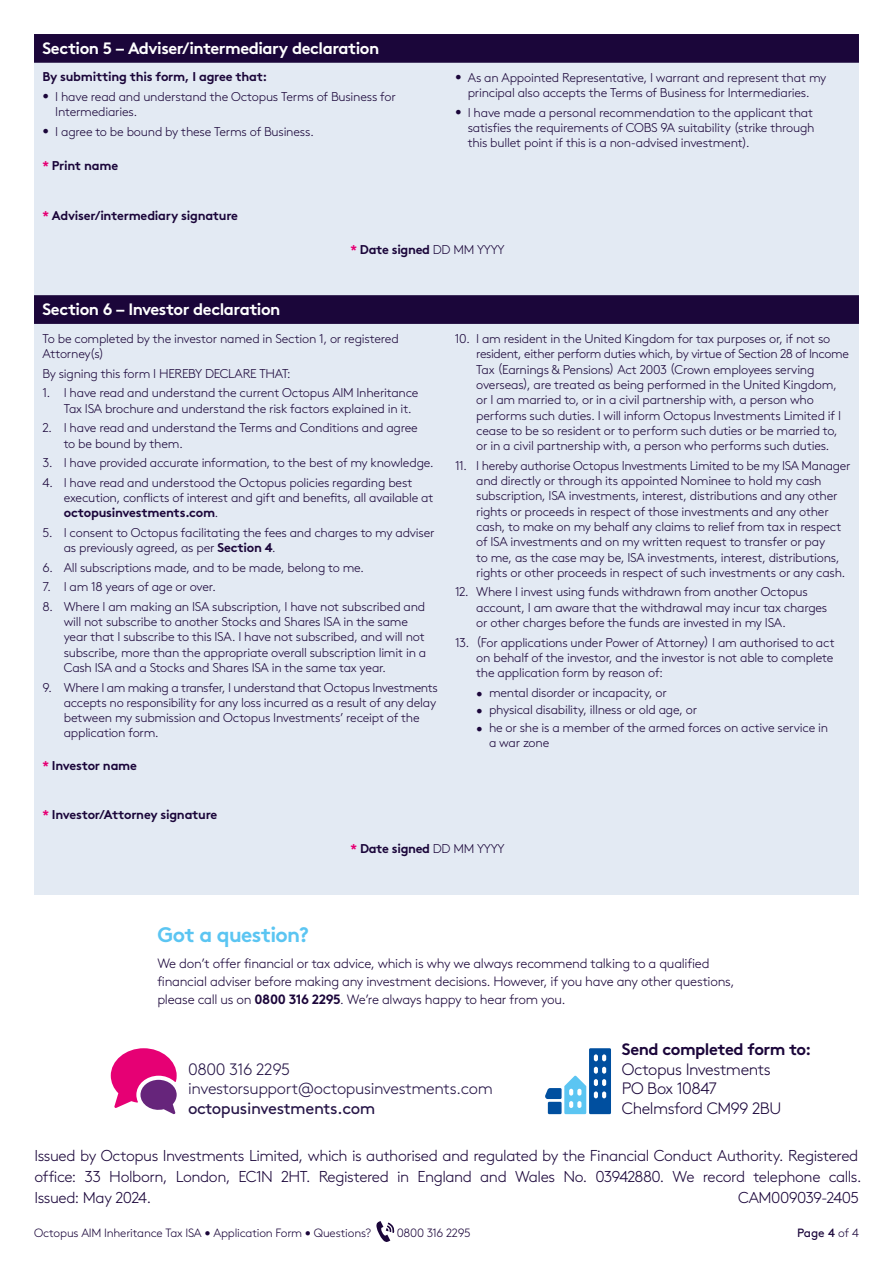
<style>
.page{position:relative;width:893px;height:1263px;background:#fff}
.page>*{position:absolute;margin:0;border:0;box-sizing:border-box;transform-origin:0 0}
.t1{font:700 21px "Brown";letter-spacing:-.03em;color:#5bc5f2}
.t2{font:700 16.5px "Brown";letter-spacing:-.03em;color:#fff}
.t3{font:300 16.5px/19.8px "Brown";letter-spacing:-.025em;color:#261547}
.t4{font:300 16.5px/19.8px "Brown";letter-spacing:-.035em;color:#1b063a}
.t5{font:16.5px "Brown";letter-spacing:-.025em;color:#261547}
.t6{font:700 16.5px "Brown";letter-spacing:-.025em;color:#1b063a}
.t7{font:300 15.75px/21px "Brown";letter-spacing:-.03em;color:#1b063a}
.t8{font:300 13.5px/18px "Brown";letter-spacing:-.02em;color:#1b063a}
.t9{font:300 12.75px/15.3px "Brown";letter-spacing:-.02em;color:#1b063a}
.t10{font:700 12.75px "Brown";letter-spacing:-.02em;color:#1b063a}
.t11{font:300 12px "Brown";letter-spacing:-.02em;color:#1b063a}
.t12{font:12px "Brown";color:#1b063a}
.s1{color:#e60074}
.s2{font-weight:300}
.s3{font-weight:700}
</style>
<div class="page">
<svg style="left:376px;top:1221px;width:18px;height:21px"></svg>
<svg style="left:34px;top:34px;width:825px;height:290px;background:#bbbcce"></svg>
<div style="left:34px;top:329px;width:825px;height:560px;background:#e3eaf3"></div>
<svg style="left:111px;top:1048px;width:66px;height:66px"></svg>
<svg style="left:545px;top:1048px;width:66px;height:66px"></svg>
<p class="t2" style="left:43px;top:35px;width:338px">Section 5 – Adviser/intermediary declaration</p>
<p class="t10" style="left:43px;top:67px;width:226px">By submitting this form, I agree that:</p>
<p class="t9" style="left:55px;top:88px;width:342px;text-indent:-13px">• I have read and understand the Octopus Terms of Business for<br>Intermediaries.</p>
<p class="t9" style="left:43px;top:123px;width:273px">• I agree to be bound by these Terms of Business.</p>
<p class="t10" style="left:43px;top:155px;width:77px"><span class="s1">*</span> Print name</p>
<p class="t10" style="left:43px;top:205px;width:197px"><span class="s1">*</span> Adviser/intermediary signature</p>
<p class="t9" style="left:455px;top:69px;width:373px;text-align:center">• As an Appointed Representative, I warrant and represent that my principal also accepts the Terms of Business for Intermediaries.</p>
<p class="t9" style="left:468px;top:104px;width:348px;text-align:justify;text-indent:-13px">• I have made a personal recommendation to the applicant that satisfies the requirements of COBS 9A suitability (strike through this bullet point if this is a non-advised investment).</p>
<p class="t10" style="left:351px;top:239px;width:156px"><span class="s1">*</span> Date signed <span class="s2">DD MM YYYY</span></p>
<p class="t2" style="left:43px;top:296px;width:239px">Section 6 – Investor declaration</p>
<p class="t9" style="left:43px;top:330px;width:358px">To be completed by the investor named in Section 1, or registered<br>Attorney(s)</p>
<p class="t9" style="left:43px;top:365px;width:250px">By signing this form I HEREBY DECLARE THAT:</p>
<p class="t9" style="left:64px;top:384px;width:356px;text-indent:-21px">1. I have read and understand the current Octopus AIM Inheritance<br>Tax ISA brochure and understand the risk factors explained in it.</p>
<p class="t9" style="left:64px;top:419px;width:356px;text-indent:-21px">2. I have read and understand the Terms and Conditions and agree to be bound by them.</p>
<p class="t9" style="left:43px;top:454px;width:393px">3. I have provided accurate information, to the best of my knowledge.</p>
<p class="t9" style="left:64px;top:474px;width:371px;text-indent:-21px">4. I have read and understood the Octopus policies regarding best execution, conflicts of interest and gift and benefits, all available at <span class="s3">octopusinvestments.com</span>.</p>
<p class="t9" style="left:64px;top:524px;width:372px;text-indent:-21px">5. I consent to Octopus facilitating the fees and charges to my adviser as previously agreed, as per <span class="s3">Section 4</span>.</p>
<p class="t9" style="left:42px;top:559px;width:323px">6. All subscriptions made, and to be made, belong to me.</p>
<p class="t9" style="left:42px;top:578px;width:175px">7. I am 18 years of age or over.</p>
<p class="t9" style="left:64px;top:598px;width:364px;text-indent:-21px">8. Where I am making an ISA subscription, I have not subscribed and will not subscribe to another Stocks and Shares ISA in the same year that I subscribe to this ISA. I have not subscribed, and will not subscribe, more than the appropriate overall subscription limit in a Cash ISA and a Stocks and Shares ISA in the same tax year.</p>
<p class="t9" style="left:64px;top:678px;width:376px;text-indent:-21px">9. Where I am making a transfer, I understand that Octopus Investments accepts no responsibility for any loss incurred as a result of any delay between my submission and Octopus Investments’ receipt of the application form.</p>
<p class="t10" style="left:43px;top:755px;width:96px"><span class="s1">*</span> Investor name</p>
<p class="t10" style="left:43px;top:804px;width:176px"><span class="s1">*</span> Investor/Attorney signature</p>
<p class="t9" style="left:476px;top:330px;width:374px;text-indent:-21px">10. I am resident in the United Kingdom for tax purposes or, if not so resident, either perform duties which, by virtue of Section 28 of Income Tax (Earnings &amp; Pensions) Act 2003 (Crown employees serving overseas), are treated as being performed in the United Kingdom, or I am married to, or in a civil partnership with, a person who performs such duties. I will inform Octopus Investments Limited if I cease to be so resident or to perform such duties or be married to, or in a civil partnership with, a person who performs such duties.</p>
<p class="t9" style="left:476px;top:457px;width:376px;text-indent:-21px">11. I hereby authorise Octopus Investments Limited to be my ISA Manager and directly or through its appointed Nominee to hold my cash subscription, ISA investments, interest, distributions and any other rights or proceeds in respect of those investments and any other cash, to make on my behalf any claims to relief from tax in respect of ISA investments and on my written request to transfer or pay<br>to me, as the case may be, ISA investments, interest, distributions, rights or other proceeds in respect of such investments or any cash.</p>
<p class="t9" style="left:476px;top:583px;width:353px;text-indent:-21px">12. Where I invest using funds withdrawn from another Octopus account, I am aware that the withdrawal may incur tax charges or other charges before the funds are invested in my ISA.</p>
<p class="t9" style="left:476px;top:633px;width:360px;text-align:justify;text-indent:-21px">13. (For applications under Power of Attorney) I am authorised to act on behalf of the investor, and the investor is not able to complete the application form by reason of:</p>
<p class="t9" style="left:476px;top:684px;width:192px">• mental disorder or incapacity, or</p>
<p class="t9" style="left:476px;top:701px;width:223px">• physical disability, illness or old age, or</p>
<p class="t9" style="left:489px;top:718px;width:341px;text-indent:-13px">• he or she is a member of the armed forces on active service in a war zone</p>
<p class="t10" style="left:351px;top:838px;width:156px"><span class="s1">*</span> Date signed <span class="s2">DD MM YYYY</span></p>
<h1 class="t1" style="left:157px;top:917px;width:153px">Got a question?</h1>
<p class="t8" style="left:157px;top:954px;width:579px">We don’t offer financial or tax advice, which is why we always recommend talking to a qualified financial adviser before making any investment decisions. However, if you have any other questions, please call us on <span class="s3">0800 316 2295</span>. We’re always happy to hear from you.</p>
<p class="t3" style="left:188px;top:1058px;width:306px">0800 316 2295 investorsupport@octopusinvestments.com</p>
<p class="t5" style="left:188px;top:1096px;width:189px">octopusinvestments.com</p>
<p class="t6" style="left:622px;top:1035px;width:191px">Send completed form to:</p>
<p class="t4" style="left:622px;top:1058px;width:161px">Octopus Investments<br>PO Box 10847<br>Chelmsford CM99 2BU</p>
<p class="t7" style="left:34px;top:1144px;width:829px">Issued by Octopus Investments Limited, which is authorised and regulated by the Financial Conduct Authority. Registered office: 33 Holborn, London, EC1N 2HT. Registered in England and Wales No. 03942880. We record telephone calls.<br>Issued: May 2024.</p>
<p class="t7" style="left:738px;top:1186px;width:122px">CAM009039-2405</p>
<p class="t11" style="left:34px;top:1224px;width:339px">Octopus AIM Inheritance Tax ISA • Application Form • Questions?</p>
<p class="t11" style="left:397px;top:1224px;width:75px">0800 316 2295</p>
<p class="t12" style="left:797px;top:1224px;width:63px">Page 4 <span class="s2">of 4</span></p>
</div>
